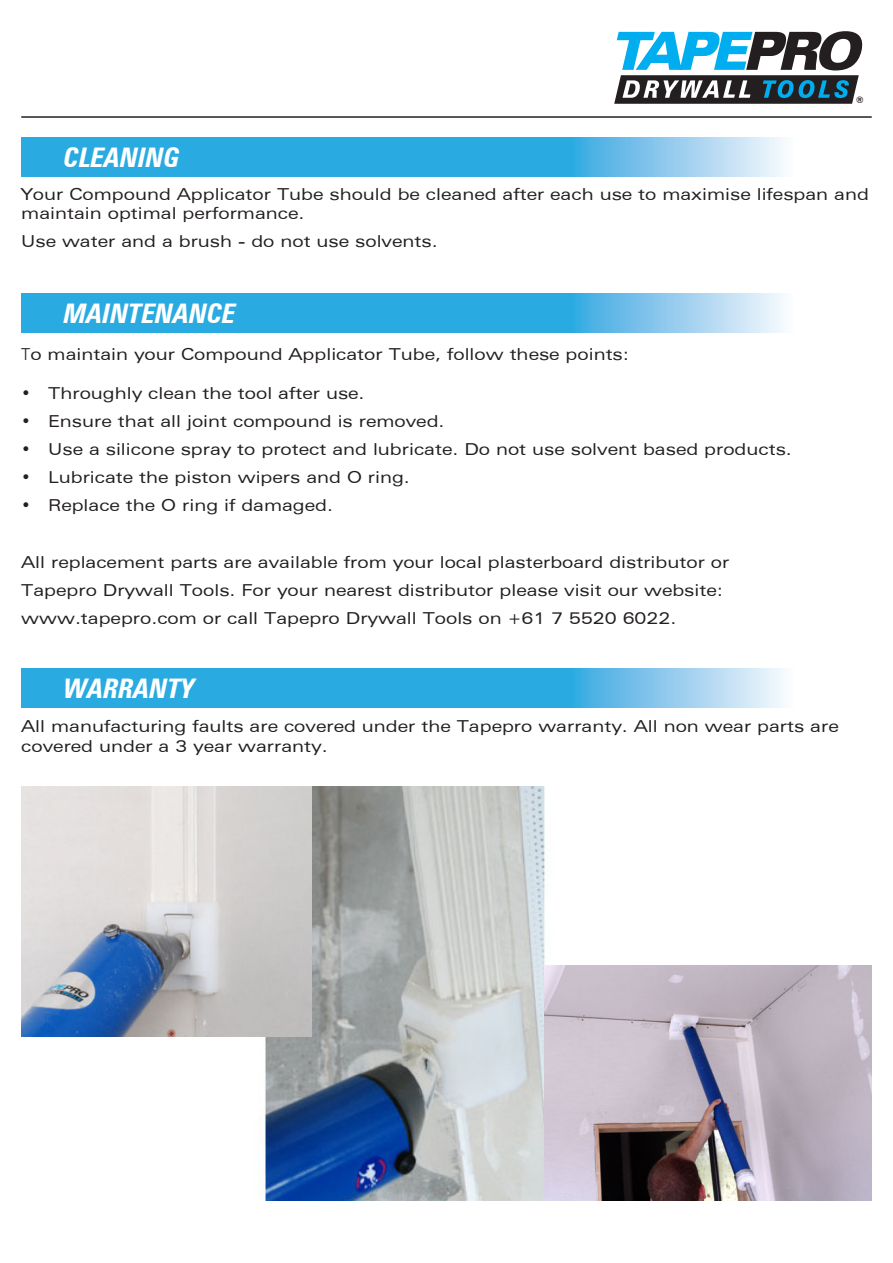
<style>
.page{position:relative;width:893px;height:1263px;background:#fff}
.page>*{position:absolute;margin:0;border:0;box-sizing:border-box;transform-origin:0 0}
.t1{font:italic 700 condensed 27px "Zurich BT";color:#fff}
.t2{font:expanded 16.5px/28px "Zurich BT";color:#231f20}
.t3{font:italic 700 condensed 9px "Zurich BT";color:#231f20}
.s1{font-weight:300;font-stretch:normal}
</style>
<div class="page">
<hr style="left:21px;top:116px;width:851px;height:2px;background:#231f20">
<svg style="left:21px;top:669px;width:763px;height:38px;background:#47b4e5"></svg>
<svg style="left:21px;top:138px;width:763px;height:39px;background:#47b4e5"></svg>
<svg style="left:614px;top:31px;width:249px;height:73px"></svg>
<svg style="left:21px;top:294px;width:763px;height:39px;background:#47b4e5"></svg>
<img style="left:264px;top:787px;width:281px;height:414px">
<img style="left:21px;top:787px;width:291px;height:250px">
<img style="left:544px;top:965px;width:328px;height:236px">
<p class="t3" style="left:856px;top:94px;width:9px">®</p>
<p class="t1" style="left:64px;top:141px;width:118px">CLEANING</p>
<p class="t2" style="left:21px;top:184px;width:849px;line-height:19.5px">Your Compound Applicator Tube should be cleaned after each use to maximise lifespan and maintain optimal performance.</p>
<p class="t2" style="left:21px;top:228px;width:418px">Use water and a brush - do not use solvents.</p>
<p class="t1" style="left:64px;top:297px;width:174px">MAINTENANCE</p>
<p class="t2" style="left:21px;top:340px;width:609px"><span class="s1">T</span>o maintain your Compound Applicator Tube, follow these points:</p>
<p class="t2" style="left:48px;top:379px;width:318px">Throughly clean the tool after use.</p>
<p class="t2" style="left:48px;top:407px;width:398px">Ensure that all joint compound is removed.</p>
<p class="t2" style="left:48px;top:435px;width:745px">Use a silicone spray to protect and lubricate. Do not use solvent based products.</p>
<p class="t2" style="left:48px;top:463px;width:363px">Lubricate the piston wipers and O ring.</p>
<p class="t2" style="left:48px;top:491px;width:286px">Replace the O ring if damaged.</p>
<p class="t2" style="left:21px;top:379px;width:11px;text-align:justify">• • • • •</p>
<p class="t2" style="left:21px;top:548px;width:710px">All replacement parts are available from your local plasterboard distributor or</p>
<p class="t2" style="left:21px;top:576px;width:703px">Tapepro Drywall Tools. For your nearest distributor please visit our website:</p>
<p class="t2" style="left:21px;top:604px;width:657px">www.tapepro.com or call Tapepro Drywall Tools on +61 7 5520 6022.</p>
<p class="t1" style="left:64px;top:672px;width:132px">WARRANTY</p>
<p class="t2" style="left:21px;top:716px;width:819px;line-height:19.8px">All manufacturing faults are covered under the Tapepro warranty. All non wear parts are covered under a 3 year warranty.</p>
</div>
